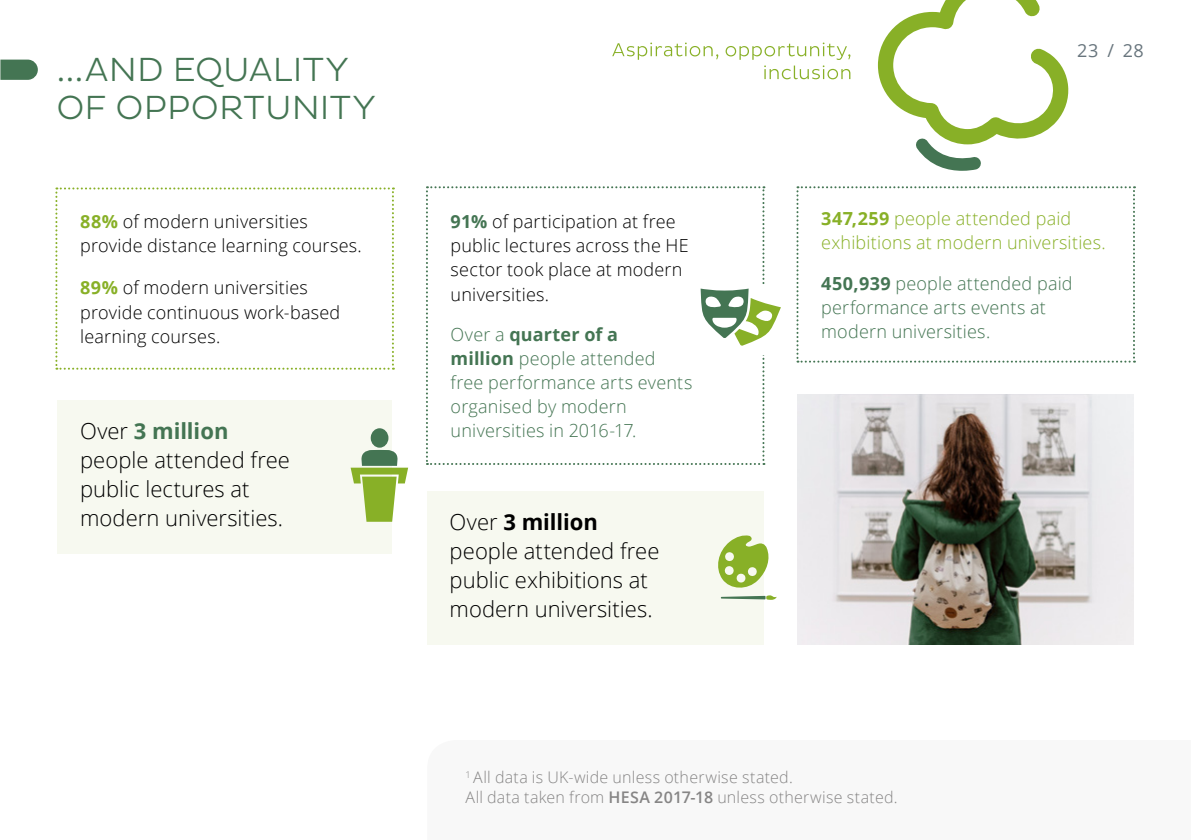
<style>
.page{position:relative;width:1191px;height:840px;background:#fff}
.page>*{position:absolute;margin:0;border:0;box-sizing:border-box;transform-origin:0 0}
.t1{font:300 34px/38px "Pluto Sans";letter-spacing:.005em;color:#447553}
.t2{font:300 22px/29px "Open Sans";color:#000}
.t3{font:300 18px/24px "Open Sans";letter-spacing:.01em;color:#000}
.t4{font:300 18px/24px "Open Sans";letter-spacing:.01em;color:#447553}
.t5{font:300 18px/24px "Open Sans";letter-spacing:.01em;color:#88b027}
.t6{font:18px "Open Sans";color:#68757d}
.t7{font:300 16px/20px "Open Sans";letter-spacing:.015em;color:#868585}
.s1{font-weight:700;color:#88b027}
.s2{font-weight:700;color:#447553}
.s3{font-weight:700}
.s4{font-weight:600}
</style>
<div class="page">
<svg style="left:55px;top:187px;width:339px;height:182px"></svg>
<div style="left:427px;top:490px;width:336px;height:154px;background:#f7f9f0"></div>
<svg style="left:796px;top:186px;width:339px;height:176px"></svg>
<svg style="left:718px;top:534px;width:58px;height:65px"></svg>
<div style="left:57px;top:399px;width:335px;height:154px;background:#f7f9f0"></div>
<svg style="left:350px;top:428px;width:58px;height:93px"></svg>
<img style="left:797px;top:394px;width:337px;height:250px">
<svg style="left:878px;top:0;width:191px;height:171px"></svg>
<svg style="left:612px;top:43px;width:238px;height:36px"></svg>
<svg style="left:426px;top:186px;width:355px;height:278px"></svg>
<svg style="left:0;top:60px;width:38px;height:20px"></svg>
<p class="t1" style="left:56px;top:51px;width:321px">...AND EQUALITY<br>OF OPPORTUNITY</p>
<p class="t3" style="left:80px;top:209px;width:283px"><span class="s1">88%</span> of modern universities provide distance learning courses.</p>
<p class="t3" style="left:80px;top:275px;width:262px"><span class="s1">89%</span> of modern universities provide continuous work-based learning courses.</p>
<p class="t2" style="left:80px;top:416px;width:211px">Over <span class="s2">3 million </span>people attended free public lectures at modern universities.</p>
<p class="t3" style="left:450px;top:209px;width:239px"><span class="s2">91%</span> of participation at free public lectures across the HE sector took place at modern universities.</p>
<p class="t4" style="left:450px;top:321px;width:243px">Over a <span class="s3">quarter of a<br>million</span> people attended free performance arts events organised by modern universities in 2016-17.</p>
<p class="t2" style="left:449px;top:507px;width:211px">Over <span class="s3">3 million </span>people attended free public exhibitions at modern universities.</p>
<p class="t6" style="left:1077px;top:38px;width:68px">23 / 28</p>
<p class="t5" style="left:821px;top:206px;width:286px"><span class="s3">347,259</span> people attended paid exhibitions at modern universities.</p>
<p class="t4" style="left:821px;top:271px;width:253px"><span class="s3">450,939</span> people attended paid performance arts events at modern universities.</p>
<p class="t7" style="left:465px;top:766px;width:434px"><sup>1</sup> All data is UK-wide unless otherwise stated.<br>All data taken from <span class="s4">HESA 2017-18</span> unless otherwise stated.</p>
</div>
